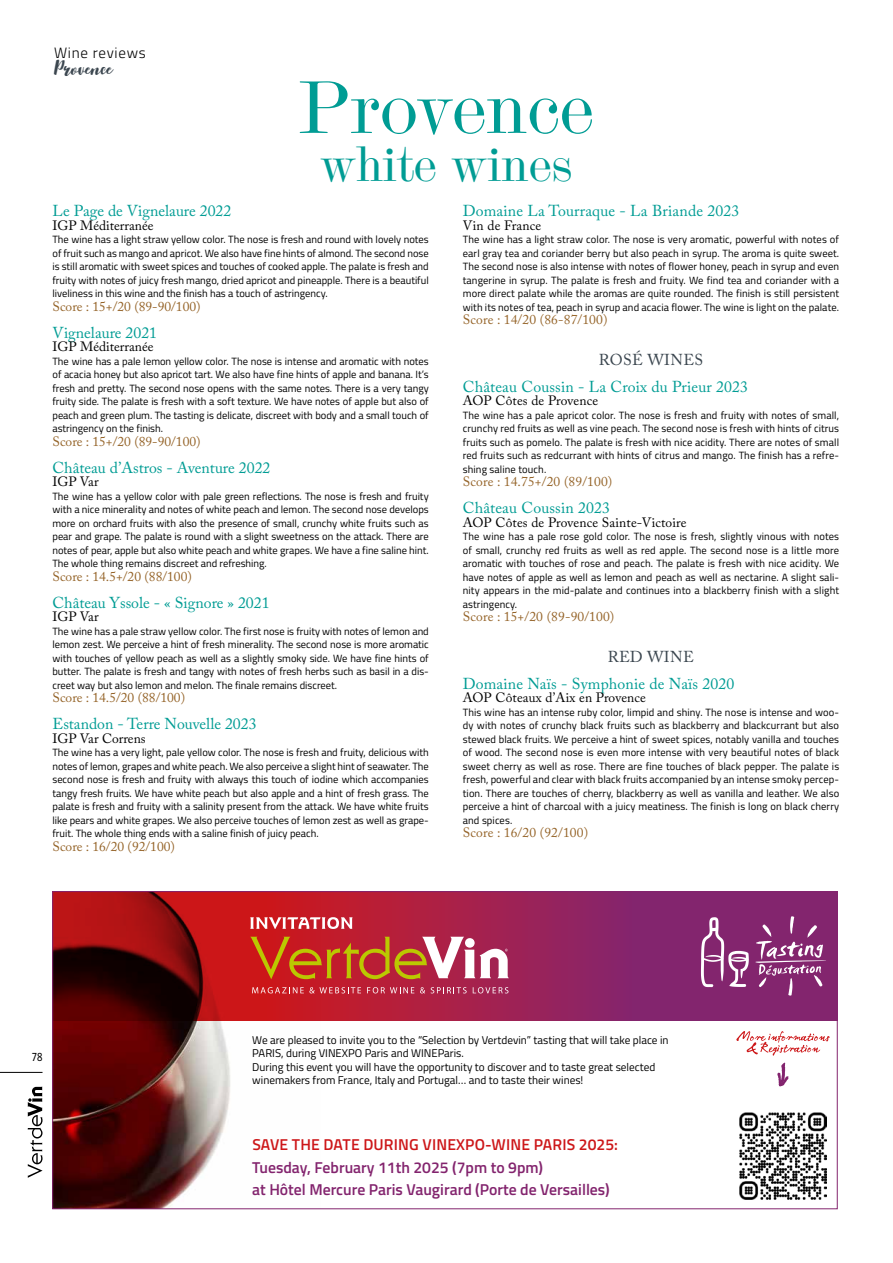
<style>
.page{position:relative;width:893px;height:1263px;background:#fff}
.page>*{position:absolute;margin:0;border:0;box-sizing:border-box;transform-origin:0 0}
.t1{font:72px "Scotch Modern Display";color:#009c94}
.t2{font:48px "Scotch Modern Display";color:#009c94}
.t3{font:27px "Aldine";letter-spacing:-.01em;color:#3b464f}
.t4{font:15.75px "Adobe Caslon Pro";color:#009c94}
.t5{font:600 15.75px/22.5px "Titillium Web";color:#83246e}
.t6{font:600 15.75px "Titillium Web";letter-spacing:.01em;color:#cd1719}
.t7{font:15.75px "Adobe Caslon Pro";letter-spacing:.025em;color:#3b464f}
.t8{font:300 15px "Titillium Web";letter-spacing:.05em;color:#000}
.t9{font:13.5px "Adobe Caslon Pro";color:#956429}
.t10{font:13.5px "Adobe Caslon Pro";letter-spacing:.005em;color:#000}
.t11{font:11.25px/13.5px "Titillium Web";color:#000}
.t12{font:condensed 11.25px "Trade Gothic Next LT Pro";color:#000}
.t13{font:10.5px/13.5px "Titillium Web";color:#000;text-align:justify}
</style>
<div class="page">
<svg style="left:28px;top:1086px;width:15px;height:92px"></svg>
<hr style="left:0;top:1072px;width:43px;height:1px;background:#000">
<img style="left:54px;top:1020px;width:266px;height:187px">
<svg style="left:54px;top:893px;width:781px;height:127px;background:#921a3e"></svg>
<svg style="left:736px;top:1031px;width:94px;height:25px"></svg>
<img style="left:739px;top:1112px;width:87px;height:87px">
<svg style="left:777px;top:1063px;width:11px;height:23px"></svg>
<svg style="left:755px;top:916px;width:71px;height:79px;background:#964784"></svg>
<svg style="left:701px;top:917px;width:48px;height:70px"></svg>
<svg style="left:252px;top:987px;width:109px;height:6px"></svg>
<svg style="left:367px;top:987px;width:47px;height:6px"></svg>
<svg style="left:420px;top:987px;width:5px;height:6px"></svg>
<svg style="left:431px;top:987px;width:36px;height:6px"></svg>
<svg style="left:473px;top:987px;width:35px;height:6px"></svg>
<svg style="left:250px;top:917px;width:103px;height:12px"></svg>
<svg style="left:250px;top:937px;width:259px;height:42px;background:#c45c49"></svg>
<h3 class="t8" style="left:54px;top:42px;width:93px">Wine reviews</h3>
<h3 class="t3" style="left:54px;top:53px;width:60px">Provence</h3>
<h1 class="t1" style="left:299px;top:65px;width:296px">Provence</h1>
<h2 class="t2" style="left:321px;top:136px;width:253px">white wines</h2>
<h3 class="t4" style="left:52px;top:201px;width:180px">Le Page de Vignelaure 2022</h3>
<p class="t10" style="left:52px;top:217px;width:103px">IGP Méditerranée</p>
<p class="t13" style="left:52px;top:232px;width:378px">The wine has a light straw yellow color. The nose is fresh and round with lovely notes of fruit such as mango and apricot. We also have fine hints of almond. The second nose is still aromatic with sweet spices and touches of cooked apple. The palate is fresh and fruity with notes of juicy fresh mango, dried apricot and pineapple. There is a beautiful liveliness in this wine and the finish has a touch of astringency.</p>
<p class="t9" style="left:52px;top:298px;width:150px">Score : 15+/20 (89-90/100)</p>
<h3 class="t4" style="left:52px;top:323px;width:106px">Vignelaure 2021</h3>
<p class="t10" style="left:52px;top:338px;width:103px">IGP Méditerranée</p>
<p class="t13" style="left:52px;top:354px;width:378px">The wine has a pale lemon yellow color. The nose is intense and aromatic with notes of acacia honey but also apricot tart. We also have fine hints of apple and banana. It’s fresh and pretty. The second nose opens with the same notes. There is a very tangy fruity side. The palate is fresh with a soft texture. We have notes of apple but also of peach and green plum. The tasting is delicate, discreet with body and a small touch of astringency on the finish.</p>
<p class="t9" style="left:52px;top:433px;width:150px">Score : 15+/20 (89-90/100)</p>
<h3 class="t4" style="left:52px;top:458px;width:219px">Château d’Astros - Aventure 2022</h3>
<p class="t10" style="left:52px;top:473px;width:48px">IGP Var</p>
<p class="t13" style="left:52px;top:489px;width:378px">The wine has a yellow color with pale green reflections. The nose is fresh and fruity with a nice minerality and notes of white peach and lemon. The second nose develops more on orchard fruits with also the presence of small, crunchy white fruits such as pear and grape. The palate is round with a slight sweetness on the attack. There are notes of pear, apple but also white peach and white grapes. We have a fine saline hint.<br>The whole thing remains discreet and refreshing.</p>
<p class="t9" style="left:52px;top:568px;width:141px">Score : 14.5+/20 (88/100)</p>
<h3 class="t4" style="left:52px;top:593px;width:219px">Château Yssole - « Signore » 2021</h3>
<p class="t10" style="left:52px;top:608px;width:48px">IGP Var</p>
<p class="t13" style="left:52px;top:624px;width:378px">The wine has a pale straw yellow color. The first nose is fruity with notes of lemon and lemon zest. We perceive a hint of fresh minerality. The second nose is more aromatic with touches of yellow peach as well as a slightly smoky side. We have fine hints of butter. The palate is fresh and tangy with notes of fresh herbs such as basil in a dis&shy;creet way but also lemon and melon. The finale remains discreet.</p>
<p class="t9" style="left:52px;top:689px;width:134px">Score : 14.5/20 (88/100)</p>
<h3 class="t4" style="left:52px;top:714px;width:206px">Estandon - Terre Nouvelle 2023</h3>
<p class="t10" style="left:52px;top:730px;width:95px">IGP Var Correns</p>
<p class="t13" style="left:52px;top:745px;width:378px">The wine has a very light, pale yellow color. The nose is fresh and fruity, delicious with notes of lemon, grapes and white peach. We also perceive a slight hint of seawater. The second nose is fresh and fruity with always this touch of iodine which accompanies tangy fresh fruits. We have white peach but also apple and a hint of fresh grass. The palate is fresh and fruity with a salinity present from the attack. We have white fruits like pears and white grapes. We also perceive touches of lemon zest as well as grape&shy;fruit. The whole thing ends with a saline finish of juicy peach.</p>
<p class="t9" style="left:52px;top:838px;width:124px">Score : 16/20 (92/100)</p>
<h3 class="t4" style="left:463px;top:201px;width:278px">Domaine La Tourraque - La Briande 2023</h3>
<p class="t10" style="left:463px;top:217px;width:80px">Vin de France</p>
<p class="t13" style="left:463px;top:232px;width:378px">The wine has a light straw color. The nose is very aromatic, powerful with notes of earl gray tea and coriander berry but also peach in syrup. The aroma is quite sweet.<br>The second nose is also intense with notes of flower honey, peach in syrup and even tangerine in syrup. The palate is fresh and fruity. We find tea and coriander with a more direct palate while the aromas are quite rounded. The finish is still persistent with its notes of tea, peach in syrup and acacia flower. The wine is light on the palate.</p>
<p class="t9" style="left:463px;top:311px;width:146px">Score : 14/20 (86-87/100)</p>
<h3 class="t7" style="left:599px;top:350px;width:106px">ROSÉ WINES</h3>
<h3 class="t4" style="left:463px;top:377px;width:287px">Château Coussin - La Croix du Prieur 2023</h3>
<p class="t10" style="left:463px;top:392px;width:137px">AOP Côtes de Provence</p>
<p class="t13" style="left:463px;top:408px;width:378px">The wine has a pale apricot color. The nose is fresh and fruity with notes of small, crunchy red fruits as well as vine peach. The second nose is fresh with hints of citrus fruits such as pomelo. The palate is fresh with nice acidity. There are notes of small red fruits such as redcurrant with hints of citrus and mango. The finish has a refre&shy;shing saline touch.</p>
<p class="t9" style="left:463px;top:473px;width:151px">Score : 14.75+/20 (89/100)</p>
<h3 class="t4" style="left:463px;top:498px;width:149px">Château Coussin 2023</h3>
<p class="t10" style="left:463px;top:514px;width:225px">AOP Côtes de Provence Sainte-Victoire</p>
<p class="t13" style="left:463px;top:529px;width:378px">The wine has a pale rose gold color. The nose is fresh, slightly vinous with notes of small, crunchy red fruits as well as red apple. The second nose is a little more aromatic with touches of rose and peach. The palate is fresh with nice acidity. We have notes of apple as well as lemon and peach as well as nectarine. A slight sali&shy;nity appears in the mid-palate and continues into a blackberry finish with a slight astringency.</p>
<p class="t9" style="left:463px;top:608px;width:153px">Score : 15+/20 (89-90/100)</p>
<h3 class="t7" style="left:608px;top:647px;width:88px">RED WINE</h3>
<h3 class="t4" style="left:463px;top:674px;width:273px">Domaine Naïs - Symphonie de Naïs 2020</h3>
<p class="t10" style="left:463px;top:689px;width:185px">AOP Côteaux d’Aix en Provence</p>
<p class="t13" style="left:463px;top:705px;width:378px">This wine has an intense ruby color, limpid and shiny. The nose is intense and woo&shy;dy with notes of crunchy black fruits such as blackberry and blackcurrant but also stewed black fruits. We perceive a hint of sweet spices, notably vanilla and touches of wood. The second nose is even more intense with very beautiful notes of black sweet cherry as well as rose. There are fine touches of black pepper. The palate is fresh, powerful and clear with black fruits accompanied by an intense smoky percep&shy;tion. There are touches of cherry, blackberry as well as vanilla and leather. We also perceive a hint of charcoal with a juicy meatiness. The finish is long on black cherry and spices.</p>
<p class="t9" style="left:463px;top:824px;width:127px">Score : 16/20 (92/100)</p>
<p class="t12" style="left:32px;top:1050px;width:12px">78</p>
<p class="t11" style="left:252px;top:1032px;width:418px">We are pleased to invite you to the “Selection by Vertdevin” tasting that will take place in PARIS, during VINEXPO Paris and WINEParis.<br>During this event you will have the opportunity to discover and to taste great selected winemakers from France, Italy and Portugal… and to taste their wines!</p>
<h3 class="t6" style="left:252px;top:1133px;width:367px">SAVE THE DATE DURING VINEXPO-WINE PARIS 2025:</h3>
<h3 class="t5" style="left:252px;top:1155px;width:359px">Tuesday, February 11th 2025 (7pm to 9pm)<br>at Hôtel Mercure Paris Vaugirard (Porte de Versailles)</h3>
</div>
